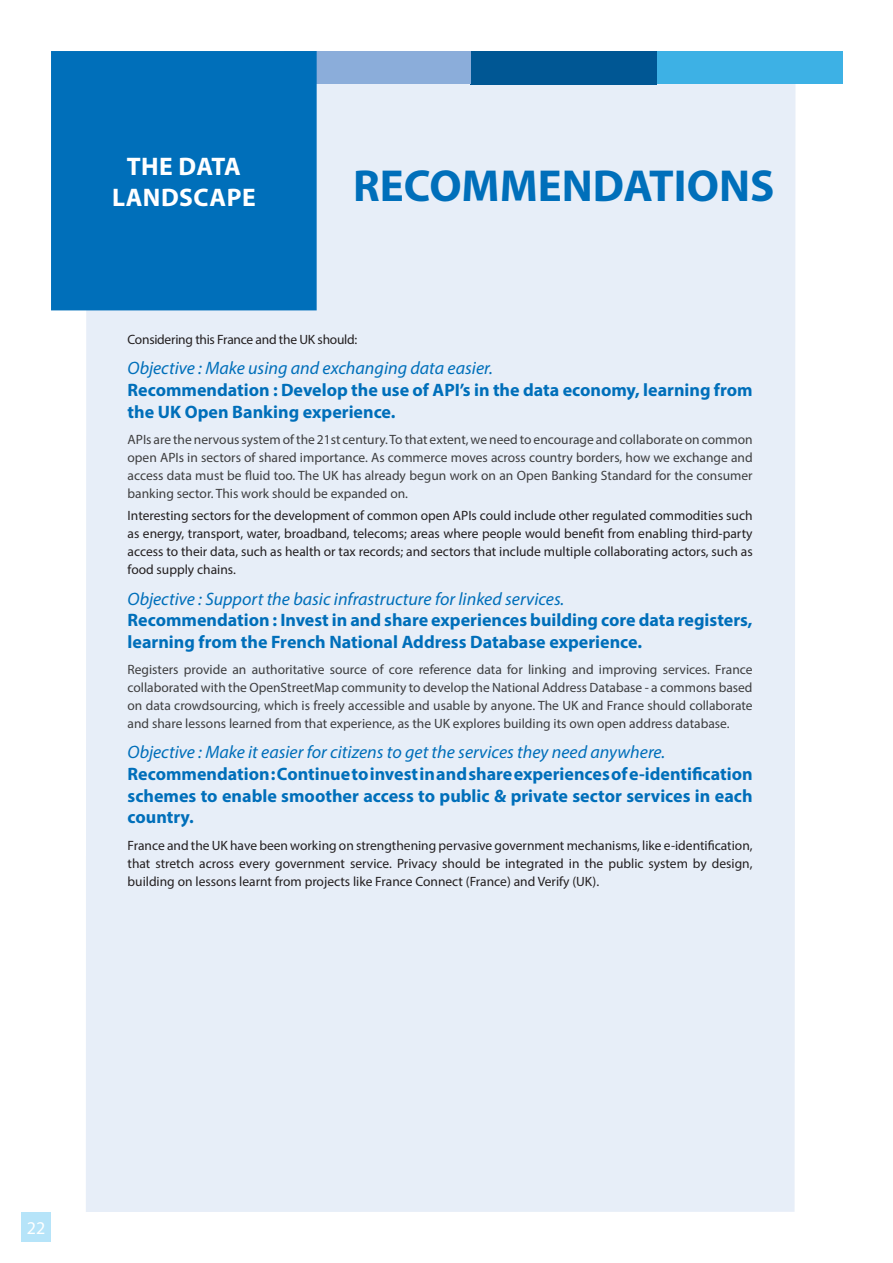
<style>
.page{position:relative;width:893px;height:1263px;background:#fff}
.page>*{position:absolute;margin:0;border:0;box-sizing:border-box;transform-origin:0 0}
.t1{font:700 45px "Myriad Pro";color:#006fba}
.t2{font:700 25.5px/30.6px "Myriad Pro";letter-spacing:.02em;color:#fff;text-align:center}
.t3{font:700 18px/21.6px "Myriad Pro";color:#006fba}
.t4{font:italic 18px "Myriad Pro";color:#006fba}
.t5{font:18px "Myriad Pro";color:#fff}
.t6{font:13.5px/18px "Myriad Pro";color:#3e3e3f;text-align:justify}
.t7{font:13.5px/18px "Myriad Pro";color:#231f20;text-align:justify}
.t8{font:13.5px "Myriad Pro";letter-spacing:-.02em;color:#231f20}
</style>
<div class="page">
<div style="left:21px;top:1212px;width:30px;height:30px;background:#b6e4f9"></div>
<div style="left:86px;top:84px;width:709px;height:1128px;background:#e7eef8"></div>
<div style="left:656px;top:51px;width:187px;height:33px;background:#3db1e5"></div>
<div style="left:470px;top:51px;width:186px;height:33px;background:#005794"></div>
<div style="left:284px;top:51px;width:186px;height:33px;background:#8badda"></div>
<div style="left:51px;top:51px;width:266px;height:259px;background:#006fba"></div>
<h2 class="t2" style="left:112px;top:150px;width:145px">THE DATA<br>LANDSCAPE</h2>
<h1 class="t1" style="left:353px;top:157px;width:423px">RECOMMENDATIONS</h1>
<p class="t8" style="left:128px;top:331px;width:231px">Considering this France and the UK should:</p>
<h3 class="t4" style="left:128px;top:357px;width:367px">Objective : Make using and exchanging data easier.</h3>
<h3 class="t3" style="left:128px;top:379px;width:627px">Recommendation : Develop the use of API’s in the data economy, learning from the UK Open Banking experience.</h3>
<p class="t6" style="left:128px;top:430px;width:627px">APIs are the nervous system of the 21st century. To that extent, we need to encourage and collaborate on common open APIs in sectors of shared importance. As commerce moves across country borders, how we exchange and access data must be fluid too. The UK has already begun work on an Open Banking Standard for the consumer banking sector. This work should be expanded on.</p>
<p class="t7" style="left:128px;top:507px;width:627px">Interesting sectors for the development of common open APIs could include other regulated commodities such as energy, transport, water, broadband, telecoms; areas where people would benefit from enabling third-party access to their data, such as health or tax records; and sectors that include multiple collaborating actors, such as food supply chains.</p>
<h3 class="t4" style="left:128px;top:587px;width:438px">Objective : Support the basic infrastructure for linked services.</h3>
<h3 class="t3" style="left:128px;top:609px;width:626px">Recommendation : Invest in and share experiences building core data registers, learning from the French National Address Database experience.</h3>
<p class="t6" style="left:128px;top:660px;width:627px">Registers provide an authoritative source of core reference data for linking and improving services. France collaborated with the OpenStreetMap community to develop the National Address Database - a commons based on data crowdsourcing, which is freely accessible and usable by anyone. The UK and France should collaborate and share lessons learned from that experience, as the UK explores building its own open address database.</p>
<h3 class="t4" style="left:128px;top:741px;width:539px">Objective : Make it easier for citizens to get the services they need anywhere.</h3>
<h3 class="t3" style="left:128px;top:762px;width:627px;text-align:justify">Recommendation : Continue to invest in and share experiences of e-identification schemes to enable smoother access to public &amp; private sector services in each country.</h3>
<p class="t7" style="left:128px;top:836px;width:627px">France and the UK have been working on strengthening pervasive government mechanisms, like e-identification, that stretch across every government service. Privacy should be integrated in the public system by design, building on lessons learnt from projects like France Connect (France) and Verify (UK).</p>
<h3 class="t5" style="left:27px;top:1216px;width:20px">22</h3>
</div>
